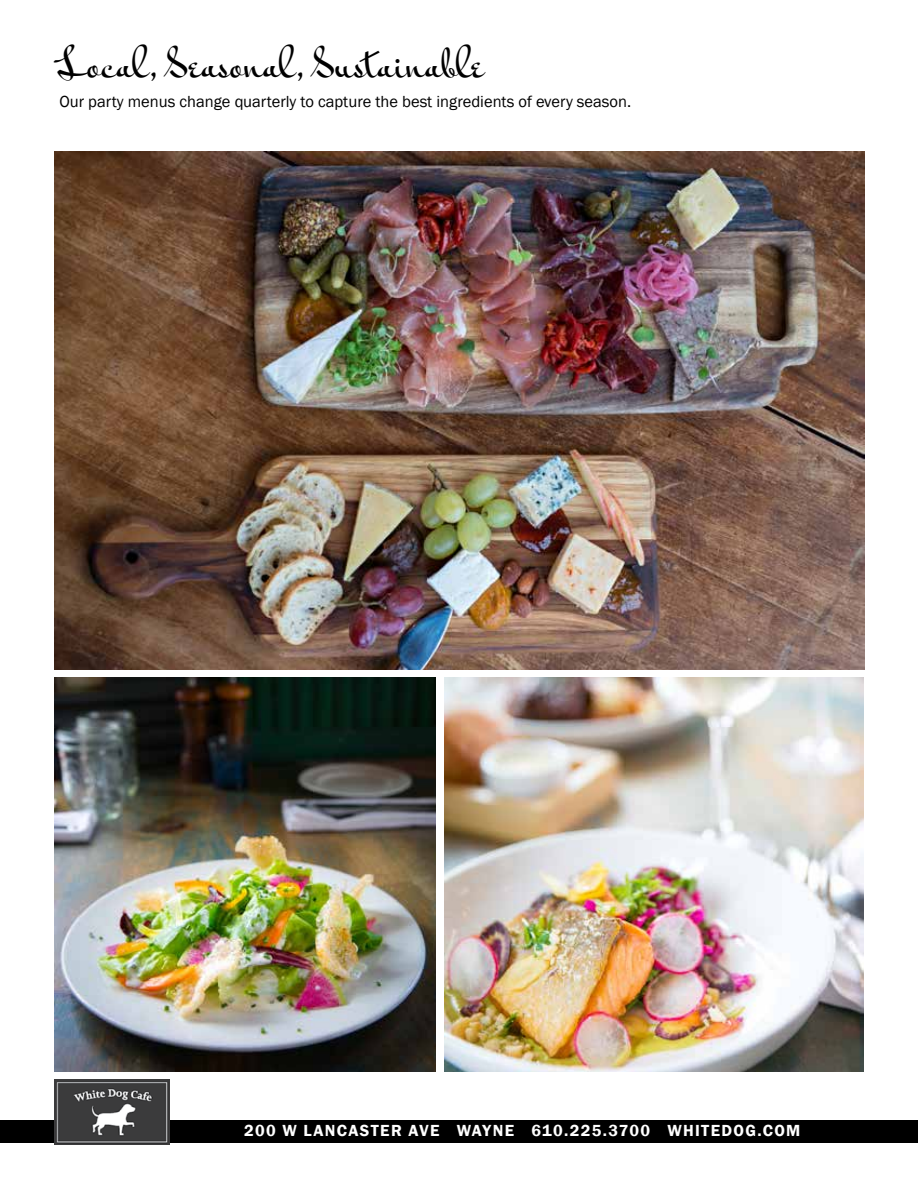
<style>
.page{position:relative;width:918px;height:1188px;background:#fff}
.page>*{position:absolute;margin:0;border:0;box-sizing:border-box;transform-origin:0 0}
.t1{font:37.5px "Mr Bedfort";color:#000}
.t2{font:16.5px "Franklin Gothic";color:#000}
.t3{font:600 16.5px "Franklin Gothic";letter-spacing:.08em;color:#fff}
</style>
<div class="page">
<div style="left:0;top:1121px;width:918px;height:22px;background:#000"></div>
<img style="left:54px;top:1079px;width:115px;height:66px">
<img style="left:54px;top:151px;width:810px;height:519px">
<img style="left:445px;top:678px;width:418px;height:393px">
<img style="left:54px;top:678px;width:381px;height:393px">
<h1 class="t1" style="left:59px;top:41px;width:427px">Local, Seasonal, Sustainable</h1>
<p class="t2" style="left:59px;top:91px;width:573px">Our party menus change quarterly to capture the best ingredients of every season.</p>
<p class="t3" style="left:244px;top:1120px;width:558px">200 W LANCASTER AVE WAYNE 610.225.3700 WHITEDOG.COM</p>
</div>
